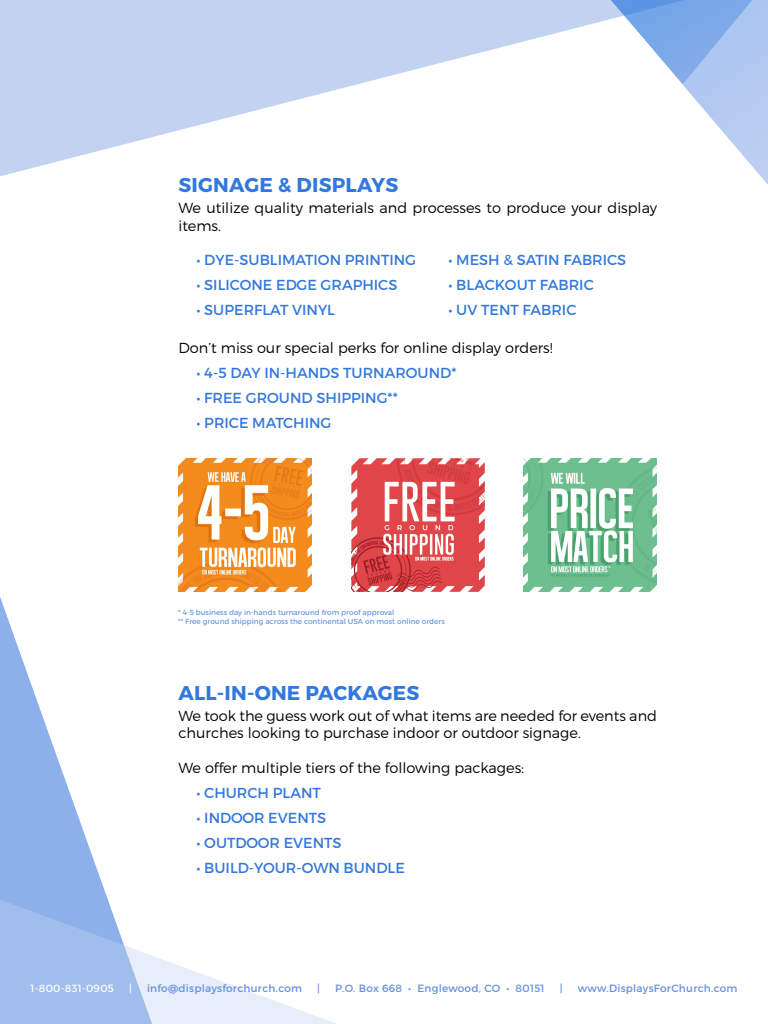
<style>
.page{position:relative;width:768px;height:1024px;background:#fff}
.page>*{position:absolute;margin:0;border:0;box-sizing:border-box;transform-origin:0 0}
.t1{font:700 20px "Montserrat";letter-spacing:.01em;color:#3378dc}
.t2{font:300 14.5px/17.4px "Montserrat";color:#000}
.t3{font:14.5px "Montserrat";color:#3378dc}
.t4{font:10.5px "Montserrat";letter-spacing:.025em;color:#658fdf}
.t5{font:10.5px "Montserrat";letter-spacing:.025em;color:#fff}
.t6{font:7.3px "Montserrat";color:#6999e4}
</style>
<div class="page">
<svg style="left:0;top:0;width:610px;height:177px;fill:#c2d2f1"></svg>
<img style="left:610px;top:0;width:72px;height:84px">
<img style="left:682px;top:0;width:86px;height:185px">
<svg style="left:0;top:597px;width:107px;height:299px"></svg>
<svg style="left:0;top:896px;width:337px;height:128px"></svg>
<img style="left:178px;top:458px;width:133px;height:133px">
<img style="left:524px;top:458px;width:132px;height:133px">
<img style="left:351px;top:458px;width:133px;height:134px">
<p class="t1" style="left:178px;top:173px;width:221px">SIGNAGE &amp; DISPLAYS</p>
<p class="t2" style="left:178px;top:199px;width:480px">We utilize quality materials and processes to produce your display items.</p>
<p class="t3" style="left:196px;top:251px;width:221px">• DYE-SUBLIMATION PRINTING</p>
<p class="t3" style="left:448px;top:251px;width:179px">• MESH &amp; SATIN FABRICS</p>
<p class="t3" style="left:196px;top:276px;width:202px">• SILICONE EDGE GRAPHICS</p>
<p class="t3" style="left:448px;top:276px;width:147px">• BLACKOUT FABRIC</p>
<p class="t3" style="left:196px;top:301px;width:140px">• SUPERFLAT VINYL</p>
<p class="t3" style="left:448px;top:301px;width:130px">• UV TENT FABRIC</p>
<p class="t2" style="left:178px;top:339px;width:376px">Don’t miss our special perks for online display orders!</p>
<p class="t3" style="left:196px;top:364px;width:261px">• 4-5 DAY IN-HANDS TURNAROUND*</p>
<p class="t3" style="left:196px;top:389px;width:203px">• FREE GROUND SHIPPING**</p>
<p class="t3" style="left:196px;top:414px;width:136px">• PRICE MATCHING</p>
<p class="t6" style="left:178px;top:608px;width:218px">* 4-5 business day in-hands turnaround from proof approval</p>
<p class="t6" style="left:178px;top:617px;width:268px">** Free ground shipping across the continental USA on most online orders</p>
<p class="t1" style="left:178px;top:681px;width:242px">ALL-IN-ONE PACKAGES</p>
<p class="t2" style="left:178px;top:707px;width:480px;line-height:17px">We took the guess work out of what items are needed for events and churches looking to purchase indoor or outdoor signage.</p>
<p class="t2" style="left:178px;top:759px;width:347px">We offer multiple tiers of the following packages:</p>
<p class="t3" style="left:196px;top:784px;width:126px">• CHURCH PLANT</p>
<p class="t3" style="left:196px;top:809px;width:131px">• INDOOR EVENTS</p>
<p class="t3" style="left:196px;top:834px;width:147px">• OUTDOOR EVENTS</p>
<p class="t3" style="left:196px;top:859px;width:210px">• BUILD-YOUR-OWN BUNDLE</p>
<p class="t5" style="left:30px;top:982px;width:85px">1-800-831-0905</p>
<p class="t5" style="left:129px;top:982px;width:4px">|</p>
<p class="t4" style="left:147px;top:982px;width:157px">info@displaysforchurch.com</p>
<p class="t4" style="left:317px;top:982px;width:4px">|</p>
<p class="t4" style="left:335px;top:982px;width:211px">P.O. Box 668 • Englewood, CO • 80151</p>
<p class="t4" style="left:560px;top:982px;width:4px">|</p>
<p class="t4" style="left:578px;top:982px;width:161px">www.DisplaysForChurch.com</p>
</div>
